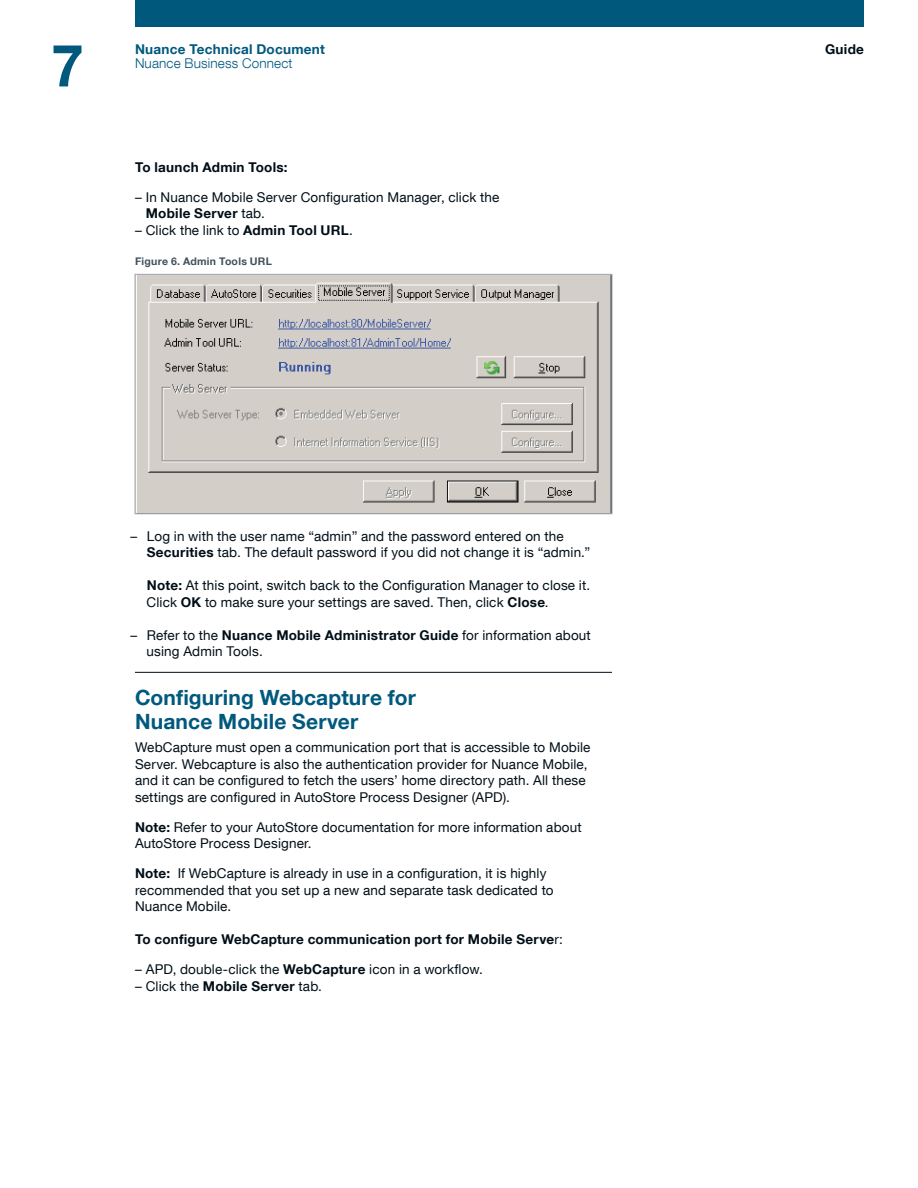
<style>
.page{position:relative;width:918px;height:1188px;background:#fff}
.page>*{position:absolute;margin:0;border:0;box-sizing:border-box;transform-origin:0 0}
.Page_No_39_39_blue{font:700 58.5px "Helvetica Neue LT Com";color:#00597d}
.Short_Headline_14_16{font:700 21px/24px "Helvetica Neue LT Com";letter-spacing:.005em;color:#00597d}
.Body_Text_9_11{font:13.5px/16.5px "Helvetica Neue LT Com";letter-spacing:.01em;color:#000e17}
.Body_Text_9_11-2{font:700 13.5px "Helvetica Neue LT Com";letter-spacing:.02em;color:#000e17}
.Business_Unit_Name_9{font:700 13.5px "Helvetica Neue LT Com";letter-spacing:.02em;color:#00597d}
.Business_Unit_Name_9-2{font:300 13.5px "Helvetica Neue LT Com";letter-spacing:.01em;color:#00597d}
.Document_Name_9_9{font:700 13.5px "Helvetica Neue LT Com";letter-spacing:.02em;color:#000e17}
.Chart__Chart_Name_7{font:700 10.5px "Helvetica Neue LT Com";letter-spacing:.025em;color:#41515d}
.s1{font-weight:700}
.s2{font-weight:400}
</style>
<div class="page">
<div style="left:135px;top:0;width:729px;height:27px;background:#00597d"></div>
<hr style="left:135px;top:672px;width:477px;height:1px;background:#000e17">
<img style="left:137px;top:276px;width:473px;height:236px">
<div style="left:135px;top:274px;width:477px;height:240px;border:1px solid #9faab2"></div>
<p class="Page_No_39_39_blue" style="left:51px;top:29px;width:34px">7</p>
<p class="Business_Unit_Name_9" style="left:135px;top:41px;width:191px">Nuance Technical Document</p>
<p class="Document_Name_9_9" style="left:825px;top:41px;width:40px">Guide</p>
<p class="Business_Unit_Name_9-2" style="left:135px;top:55px;width:159px">Nuance Business Connect</p>
<p class="Body_Text_9_11-2" style="left:135px;top:158px;width:154px">To launch Admin Tools:</p>
<p class="Body_Text_9_11" style="left:146px;top:188px;width:355px;text-indent:-11px">– In Nuance Mobile Server Configuration Manager, click the<br><span class="s1">Mobile Server</span> tab.</p>
<p class="Body_Text_9_11" style="left:135px;top:221px;width:220px">– Click the link to <span class="s1">Admin Tool URL</span>.</p>
<p class="Chart__Chart_Name_7" style="left:135px;top:255px;width:139px">Figure 6. Admin Tools URL</p>
<p class="Body_Text_9_11" style="left:147px;top:527px;width:445px;text-indent:-16px">– Log in with the user name “admin” and the password entered on the<br><span class="s1">Securities</span> tab. The default password if you did not change it is “admin.”</p>
<p class="Body_Text_9_11" style="left:147px;top:577px;width:445px"><span class="s1">Note:</span> At this point, switch back to the Configuration Manager to close it.<br>Click <span class="s1">OK</span> to make sure your settings are saved. Then, click <span class="s1">Close</span>.</p>
<p class="Body_Text_9_11" style="left:147px;top:626px;width:446px;text-indent:-16px">– Refer to the <span class="s1">Nuance Mobile Administrator Guide</span> for information about using Admin Tools.</p>
<p class="Short_Headline_14_16" style="left:135px;top:685px;width:282px">Configuring Webcapture for<br>Nuance Mobile Server</p>
<p class="Body_Text_9_11" style="left:135px;top:739px;width:457px">WebCapture must open a communication port that is accessible to Mobile Server. Webcapture is also the authentication provider for Nuance Mobile, and it can be configured to fetch the users’ home directory path. All these settings are configured in AutoStore Process Designer (APD).</p>
<p class="Body_Text_9_11" style="left:135px;top:818px;width:448px"><span class="s1">Note:</span> Refer to your AutoStore documentation for more information about<br>AutoStore Process Designer.</p>
<p class="Body_Text_9_11" style="left:135px;top:865px;width:420px"><span class="s1">Note:</span> If WebCapture is already in use in a configuration, it is highly recommended that you set up a new and separate task dedicated to<br>Nuance Mobile.</p>
<p class="Body_Text_9_11-2" style="left:135px;top:931px;width:429px">To configure WebCapture communication port for Mobile Serve<span class="s2">r:</span></p>
<p class="Body_Text_9_11" style="left:135px;top:961px;width:349px">– APD, double-click the <span class="s1">WebCapture</span> icon in a workflow.</p>
<p class="Body_Text_9_11" style="left:135px;top:977px;width:189px">– Click the <span class="s1">Mobile Server</span> tab.</p>
</div>
